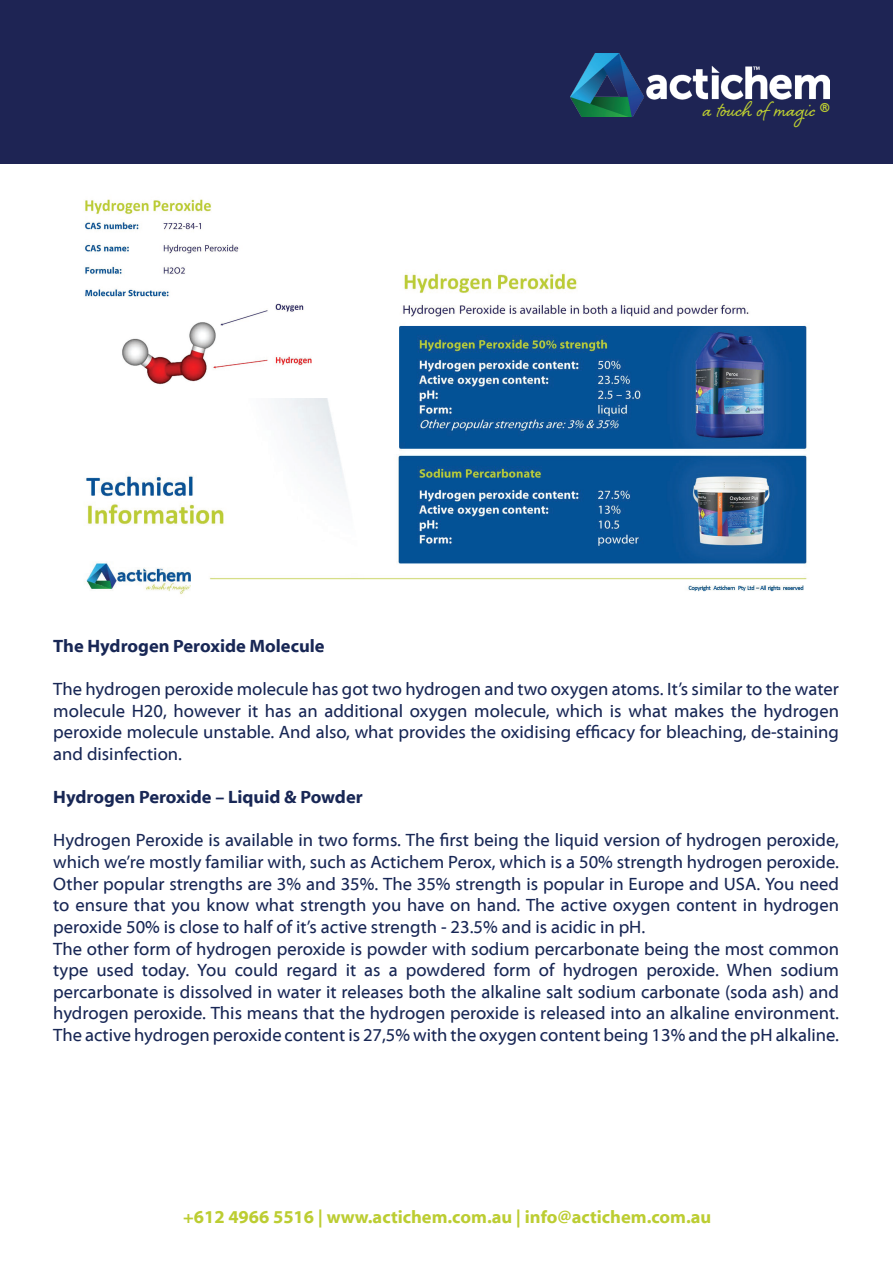
<style>
.page{position:relative;width:893px;height:1263px;background:#fff}
.page>*{position:absolute;margin:0;border:0;box-sizing:border-box;transform-origin:0 0}
.t1{font:27px "Shelby";letter-spacing:.02em;color:#bccd32}
.t2{font:18px/21.6px "Myriad Web Pro";color:#182755;text-align:justify}
.t3{font:700 18px "Myriad Web Pro";color:#182755}
.t4{font:700 18px "Myriad Web Pro";color:#bccd32}
</style>
<div class="page">
<div style="left:0;top:0;width:893px;height:163px;background:#1e2454"></div>
<img style="left:570px;top:53px;width:259px;height:64px">
<img style="left:86px;top:273px;width:721px;height:322px">
<img style="left:85px;top:199px;width:255px;height:199px">
<h1 class="t1" style="left:703px;top:91px;width:129px">a touch of magic ®</h1>
<p class="t3" style="left:53px;top:636px;width:273px">The Hydrogen Peroxide Molecule</p>
<p class="t2" style="left:53px;top:679px;width:787px">The hydrogen peroxide molecule has got two hydrogen and two oxygen atoms. It’s similar to the water molecule H20, however it has an additional oxygen molecule, which is what makes the hydrogen peroxide molecule unstable. And also, what provides the oxidising efficacy for bleaching, de-staining and disinfection.</p>
<p class="t3" style="left:53px;top:787px;width:311px">Hydrogen Peroxide – Liquid &amp; Powder</p>
<p class="t2" style="left:53px;top:830px;width:787px;text-align:left">Hydrogen Peroxide is available in two forms. The first being the liquid version of hydrogen peroxide, which we’re mostly familiar with, such as Actichem Perox, which is a 50% strength hydrogen peroxide.<br>Other popular strengths are 3% and 35%. The 35% strength is popular in Europe and USA. You need to ensure that you know what strength you have on hand. The active oxygen content in hydrogen peroxide 50% is close to half of it’s active strength - 23.5% and is acidic in pH.<br>The other form of hydrogen peroxide is powder with sodium percarbonate being the most common type used today. You could regard it as a powdered form of hydrogen peroxide. When sodium percarbonate is dissolved in water it releases both the alkaline salt sodium carbonate (soda ash) and hydrogen peroxide. This means that the hydrogen peroxide is released into an alkaline environment.<br>The active hydrogen peroxide content is 27,5% with the oxygen content being 13% and the pH alkaline.</p>
<p class="t4" style="left:183px;top:1207px;width:530px">+612 4966 5516 | www.actichem.com.au | info@actichem.com.au</p>
</div>
